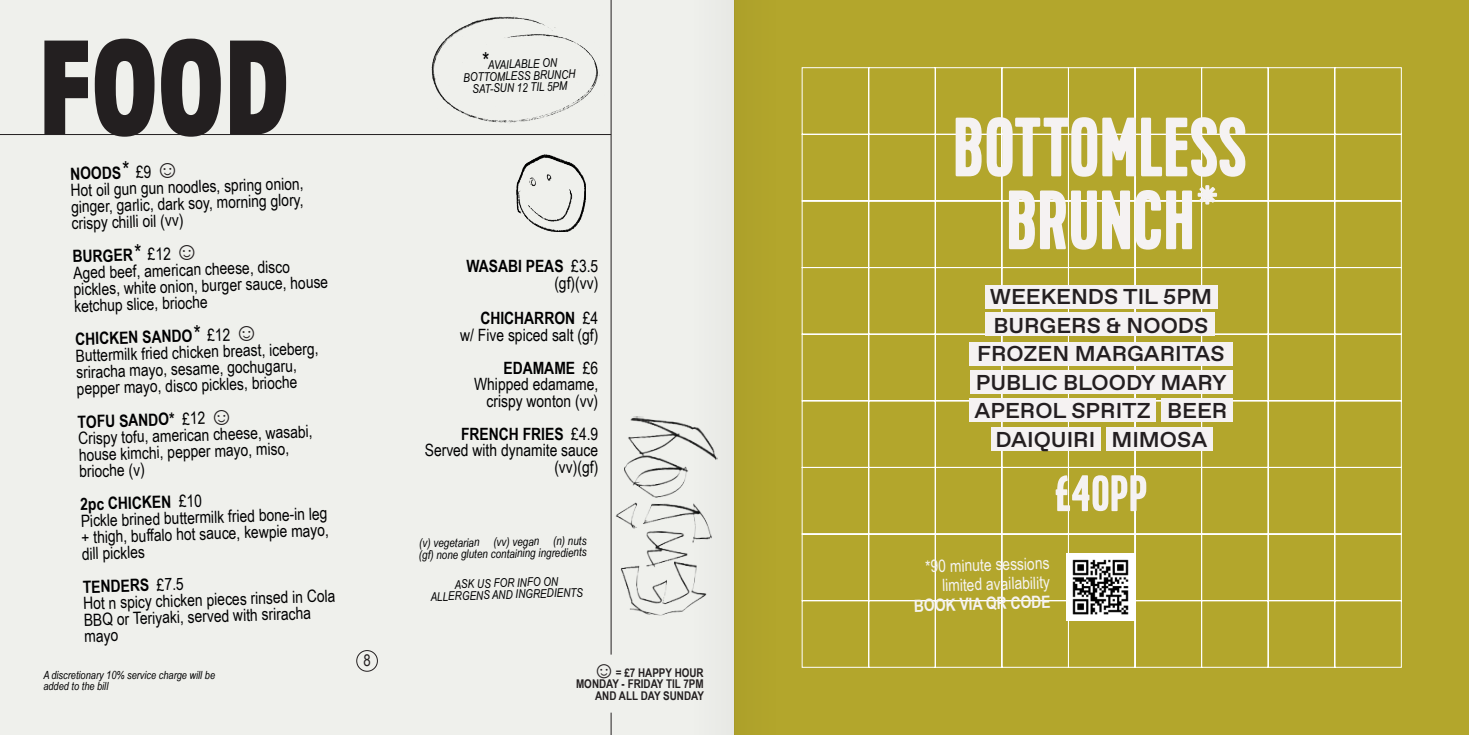
<style>
.page{position:relative;width:1469px;height:735px;background:#fff}
.page>*{position:absolute;margin:0;border:0;box-sizing:border-box;transform-origin:0 0}
.t1{font:700 condensed 126.52px "Incised 901 BT";color:#231f20}
.t2{font:700 51.1px "Kapra";color:#f5f2f2}
.t3{font:500 21.53px/28.5px "Favorit";color:#241f21;text-align:center;scale:1.05 1}
.t4{font:16.97px/16.4px "Arial Narrow";color:#000001}
.t5{font:16.97px/19.2px "Arial Narrow";color:#f5f3f1;text-align:right}
.t6{font:700 16.97px "Arial Narrow";color:#f5f3f1}
.t7{font:16.1px "Arial Narrow";color:#231f20}
.t8{font:italic 12.08px/11.7px "Arial Narrow";color:#000001;text-align:center}
.t9{font:700 12.08px/11.7px "Arial Narrow";color:#231f20;text-align:right}
.t10{font:italic 11.2px/11px "Arial Narrow";color:#000001}
.s1{font-weight:700}
.s2{font-style:italic;font-size:22.75px}
.s3{font-weight:700;font-size:24.15px;color:#231f20}
.s4{font-size:22.75px}
</style>
<div class="page">
<div style="left:0;top:0;width:734px;height:734px;background:#eff0ec"></div>
<div style="left:734px;top:0;width:734px;height:734px;background:#b3a62c"></div>
<svg style="left:801px;top:67px;width:600px;height:600px"></svg>
<hr style="left:611px;top:0;width:1px;height:654px;background:#231f20">
<svg style="left:611px;top:712px;width:1px;height:22px"></svg>
<hr style="left:0;top:134px;width:611px;height:1px;background:#231f20">
<img style="left:431px;top:16px;width:169px;height:107px">
<div style="left:356px;top:650px;width:22px;height:21px;border:1px solid #231f20;border-radius:50%"></div>
<img style="left:611px;top:415px;width:82px;height:202px">
<img style="left:1066px;top:553px;width:68px;height:67px">
<div style="left:985px;top:285px;width:232px;height:23px;background:#f5f2f2"></div>
<div style="left:985px;top:312px;width:230px;height:24px;background:#f5f2f2"></div>
<div style="left:968px;top:342px;width:264px;height:23px;background:#f5f2f2"></div>
<div style="left:969px;top:370px;width:263px;height:23px;background:#f5f2f2"></div>
<div style="left:969px;top:398px;width:186px;height:24px;background:#f5f2f2"></div>
<div style="left:1161px;top:398px;width:71px;height:24px;background:#f5f2f2"></div>
<div style="left:1106px;top:427px;width:107px;height:23px;background:#f5f2f2"></div>
<div style="left:991px;top:427px;width:110px;height:23px;background:#f5f2f2"></div>
<svg style="left:955px;top:117px;width:290px;height:60px"></svg>
<svg style="left:1008px;top:185px;width:209px;height:64px"></svg>
<div style="left:734px;top:0;width:41px;height:734px;background:#afa32b"></div>
<div style="left:693px;top:0;width:41px;height:734px;background:#ebece8"></div>
<img style="left:516px;top:155px;width:70px;height:76px">
<h1 class="t1" style="left:38px;top:13px;width:252px">FOOD</h1>
<p class="t4" style="left:70px;top:165px;width:234px;rotate:-2deg"><span class="s1">NOODS</span><span class="s2">*</span> £9 <span class="s3">☺<br></span>Hot oil gun gun noodles, spring onion, ginger, garlic, dark soy, morning glory, crispy chilli oil (vv)</p>
<p class="t4" style="left:72px;top:248px;width:256px;rotate:-2deg"><span class="s1">BURGER</span><span class="s2">*</span> £12 <span class="s3">☺<br></span>Aged beef, american cheese, disco pickles, white onion, burger sauce, house ketchup slice, brioche</p>
<p class="t4" style="left:75px;top:330px;width:244px;rotate:-2deg"><span class="s1">CHICKEN SANDO</span><span class="s2">*</span> £12 <span class="s3">☺ </span>Buttermilk fried chicken breast, iceberg, sriracha mayo, sesame, gochugaru, pepper mayo, disco pickles, brioche</p>
<p class="t4" style="left:77px;top:413px;width:236px;rotate:-2deg"><span class="s1">TOFU SANDO*</span> £12 <span class="s3">☺<br></span>Crispy tofu, american cheese, wasabi, house kimchi, pepper mayo, miso, brioche (v)</p>
<p class="t4" style="left:80px;top:496px;width:249px;rotate:-2deg"><span class="s1">2pc CHICKEN</span> £10<br>Pickle brined buttermilk fried bone-in leg + thigh, buffalo hot sauce, kewpie mayo, dill pickles</p>
<p class="t4" style="left:82px;top:578px;width:254px;rotate:-2deg"><span class="s1">TENDERS</span> £7.5<br>Hot n spicy chicken pieces rinsed in Cola<br>BBQ or Teriyaki, served with sriracha mayo</p>
<p class="t8" style="left:462px;top:60px;width:114px;rotate:-2deg"><span class="s4">*</span>AVAILABLE ON<br>BOTTOMLESS BRUNCH<br>SAT-SUN 12 TIL 5PM</p>
<p class="t4" style="left:466px;top:257px;width:133px;text-align:right"><span class="s1">WASABI PEAS</span> £3.5 (gf)(vv)</p>
<p class="t4" style="left:460px;top:310px;width:139px;text-align:right"><span class="s1">CHICHARRON</span> £4<br>w/ Five spiced salt (gf)</p>
<p class="t4" style="left:474px;top:359px;width:126px;text-align:right"><span class="s1">EDAMAME</span> £6<br>Whipped edamame, crispy wonton (vv)</p>
<p class="t4" style="left:425px;top:425px;width:175px;text-align:right"><span class="s1">FRENCH FRIES</span> £4.9<br>Served with dynamite sauce (vv)(gf)</p>
<p class="t8" style="left:418px;top:537px;width:169px;text-align:left;rotate:-1deg">(v) vegetarian (vv) vegan (n) nuts (gf) none gluten containing ingredients</p>
<p class="t8" style="left:430px;top:579px;width:154px;rotate:-2deg">ASK US FOR INFO ON<br>ALLERGENS AND INGREDIENTS</p>
<p class="t7" style="left:363px;top:651px;width:9px">8</p>
<p class="t10" style="left:43px;top:669px;width:173px">A discretionary 10% service charge will be added to the bill</p>
<p class="t9" style="left:576px;top:666px;width:129px"><span class="s4">☺</span>= £7 HAPPY HOUR<br>MONDAY - FRIDAY TIL 7PM<br>AND ALL DAY SUNDAY</p>
<p class="t3" style="left:974px;top:283px;width:242px">WEEKENDS TIL 5PM<br>BURGERS &amp; NOODS<br>FROZEN MARGARITAS<br>PUBLIC BLOODY MARY<br>APEROL SPRITZ BEER<br>DAIQUIRI MIMOSA</p>
<h2 class="t2" style="left:1055px;top:463px;width:94px">£40PP</h2>
<p class="t5" style="left:925px;top:556px;width:126px;rotate:-2deg">*90 minute sessions limited availability</p>
<p class="t6" style="left:913px;top:595px;width:138px;rotate:-2deg">BOOK VIA QR CODE</p>
</div>
